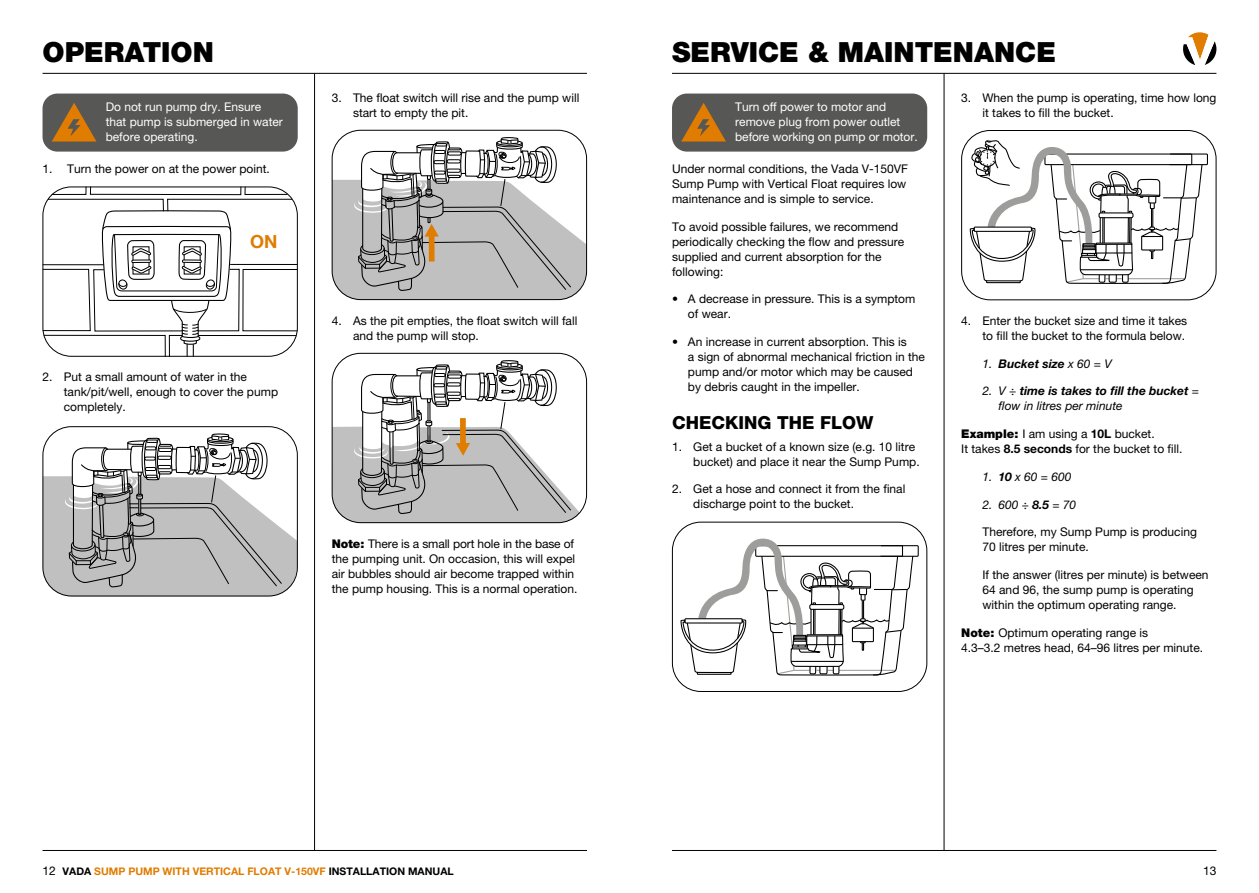
<style>
.page{position:relative;width:1259px;height:893px;background:#fff}
.page>*{position:absolute;margin:0;border:0;box-sizing:border-box;transform-origin:0 0}
.Heading{font:900 27.75px "Helvetica Neue LT Pro";color:#000}
.Sub_heading{font:800 18px "Helvetica Neue LT Pro";color:#000}
.t1{font:700 18px "Helvetica Neue";color:#e07c00}
.Body{font:12px/15px "Helvetica Neue LT Pro";color:#000}
.Number{font:12px/15px "Helvetica Neue LT Pro";color:#000}
.Warning{font:12px/15px "Helvetica Neue LT Pro";color:#fff}
.Number-2{font:italic 12px/15px "Helvetica Neue LT Pro";color:#000}
.Number-3{font:italic 700 12px "Helvetica Neue LT Pro";color:#000}
.t2{font:700 10.5px "Helvetica Neue LT Pro";color:#e07c00}
.s1{font-weight:900}
.s2{font-weight:400}
.s3{font-weight:700}
.s4{font-weight:400;font-size:12px;color:#000}
.s5{color:#000}
</style>
<div class="page">
<hr style="left:672px;top:73px;width:544px;height:1px;background:#000">
<hr style="left:672px;top:850px;width:544px;height:1px;background:#000">
<hr style="left:43px;top:73px;width:544px;height:1px;background:#000">
<hr style="left:43px;top:850px;width:544px;height:1px;background:#000">
<svg style="left:1183px;top:32px;width:33px;height:33px"></svg>
<hr style="left:314px;top:73px;width:1px;height:777px;background:#000">
<hr style="left:943px;top:73px;width:1px;height:777px;background:#000">
<div style="left:43px;top:94px;width:255px;height:58px;background:#575756;border-radius:15px"></div>
<svg style="left:52px;top:103px;width:44px;height:39px"></svg>
<div style="left:672px;top:94px;width:255px;height:58px;background:#575756;border-radius:15px"></div>
<svg style="left:681px;top:103px;width:45px;height:39px"></svg>
<svg style="left:43px;top:187px;width:255px;height:170px"></svg>
<div style="left:182px;top:259px;width:20px;height:4px;border:1px solid #000"></div>
<div style="left:43px;top:187px;width:255px;height:170px;border:1px solid #000;border-radius:29px"></div>
<svg style="left:332px;top:360px;width:248px;height:163px"></svg>
<div style="left:332px;top:353px;width:255px;height:170px;border:1px solid #000;border-radius:29px"></div>
<svg style="left:43px;top:433px;width:255px;height:163px"></svg>
<div style="left:43px;top:426px;width:255px;height:170px;border:1px solid #000;border-radius:29px"></div>
<svg style="left:332px;top:137px;width:255px;height:163px"></svg>
<div style="left:332px;top:130px;width:255px;height:170px;border:1px solid #000;border-radius:29px"></div>
<svg style="left:680px;top:538px;width:239px;height:154px"></svg>
<div style="left:672px;top:522px;width:255px;height:170px;border:1px solid #000;border-radius:29px"></div>
<svg style="left:969px;top:140px;width:239px;height:160px"></svg>
<div style="left:961px;top:130px;width:255px;height:170px;border:1px solid #000;border-radius:29px"></div>
<p class="Heading" style="left:43px;top:36px;width:173px">OPERATION</p>
<p class="Heading" style="left:672px;top:36px;width:385px">SERVICE &amp; MAINTENANCE</p>
<p class="Warning" style="left:106px;top:99px;width:179px">Do not run pump dry. Ensure that pump is submerged in water before operating.</p>
<p class="Warning" style="left:735px;top:99px;width:184px">Turn off power to motor and remove plug from power outlet before working on pump or motor.</p>
<p class="Number" style="left:353px;top:90px;width:228px;text-indent:-21px">3. The float switch will rise and the pump will start to empty the pit.</p>
<p class="Number" style="left:982px;top:90px;width:235px;text-indent:-21px">3. When the pump is operating, time how long it takes to fill the bucket.</p>
<p class="Number" style="left:43px;top:161px;width:229px">1. Turn the power on at the power point.</p>
<p class="t1" style="left:250px;top:228px;width:29px">ON</p>
<p class="Number" style="left:64px;top:369px;width:216px;text-indent:-21px">2. Put a small amount of water in the tank/pit/well, enough to cover the pump completely.</p>
<p class="Number" style="left:353px;top:313px;width:226px;text-indent:-21px">4. As the pit empties, the float switch will fall and the pump will stop.</p>
<p class="Body" style="left:332px;top:536px;width:247px"><span class="s1">Note:</span> There is a small port hole in the base of the pumping unit. On occasion, this will expel air bubbles should air become trapped within the pump housing. This is a normal operation.</p>
<p class="Body" style="left:672px;top:161px;width:238px">Under normal conditions, the Vada V-150VF<br>Sump Pump with Vertical Float requires low maintenance and is simple to service.</p>
<p class="Body" style="left:672px;top:219px;width:234px">To avoid possible failures, we recommend periodically checking the flow and pressure supplied and current absorption for the following:</p>
<p class="Body" style="left:688px;top:291px;width:229px;text-indent:-16px">• A decrease in pressure. This is a symptom of wear.</p>
<p class="Body" style="left:688px;top:334px;width:238px;text-indent:-16px">• An increase in current absorption. This is<br>a sign of abnormal mechanical friction in the pump and/or motor which may be caused by debris caught in the impeller.</p>
<p class="Sub_heading" style="left:672px;top:412px;width:203px">CHECKING THE FLOW</p>
<p class="Number" style="left:693px;top:439px;width:228px;text-indent:-21px">1. Get a bucket of a known size (e.g. 10 litre bucket) and place it near the Sump Pump.</p>
<p class="Number" style="left:693px;top:481px;width:214px;text-indent:-21px">2. Get a hose and connect it from the final discharge point to the bucket.</p>
<p class="Number" style="left:961px;top:313px;width:227px;text-align:right">4. Enter the bucket size and time it takes to fill the bucket to the formula below.</p>
<p class="Number-3" style="left:982px;top:356px;width:131px"><span class="s2">1.</span> Bucket size <span class="s2">x 60 = V</span></p>
<p class="Number-2" style="left:998px;top:383px;width:202px;text-indent:-16px">2. V ÷ <span class="s3">time is takes to fill the bucket</span> = flow in litres per minute</p>
<p class="Body" style="left:961px;top:426px;width:223px"><span class="s1">Example:</span> I am using a <span class="s3">10L</span> bucket.<br>It takes <span class="s3">8.5 seconds</span> for the bucket to fill.</p>
<p class="Number-2" style="left:982px;top:469px;width:90px">1. <span class="s3">10</span> x 60 = 600</p>
<p class="Number-2" style="left:982px;top:497px;width:95px">2. 600 ÷ <span class="s3">8.5</span> = 70</p>
<p class="Number" style="left:982px;top:524px;width:216px">Therefore, my Sump Pump is producing<br>70 litres per minute.</p>
<p class="Number" style="left:982px;top:567px;width:228px">If the answer (litres per minute) is between<br>64 and 96, the sump pump is operating within the optimum operating range.</p>
<p class="Body" style="left:961px;top:625px;width:243px"><span class="s1">Note:</span> Optimum operating range is<br>4.3–3.2 metres head, 64–96 litres per minute.</p>
<p class="t2" style="left:43px;top:865px;width:413px"><span class="s4">12</span> <span class="s5">VADA</span> SUMP PUMP WITH VERTICAL FLOAT V-150VF <span class="s5">INSTALLATION MANUAL</span></p>
<p class="Body" style="left:1203px;top:863px;width:15px">13</p>
</div>
